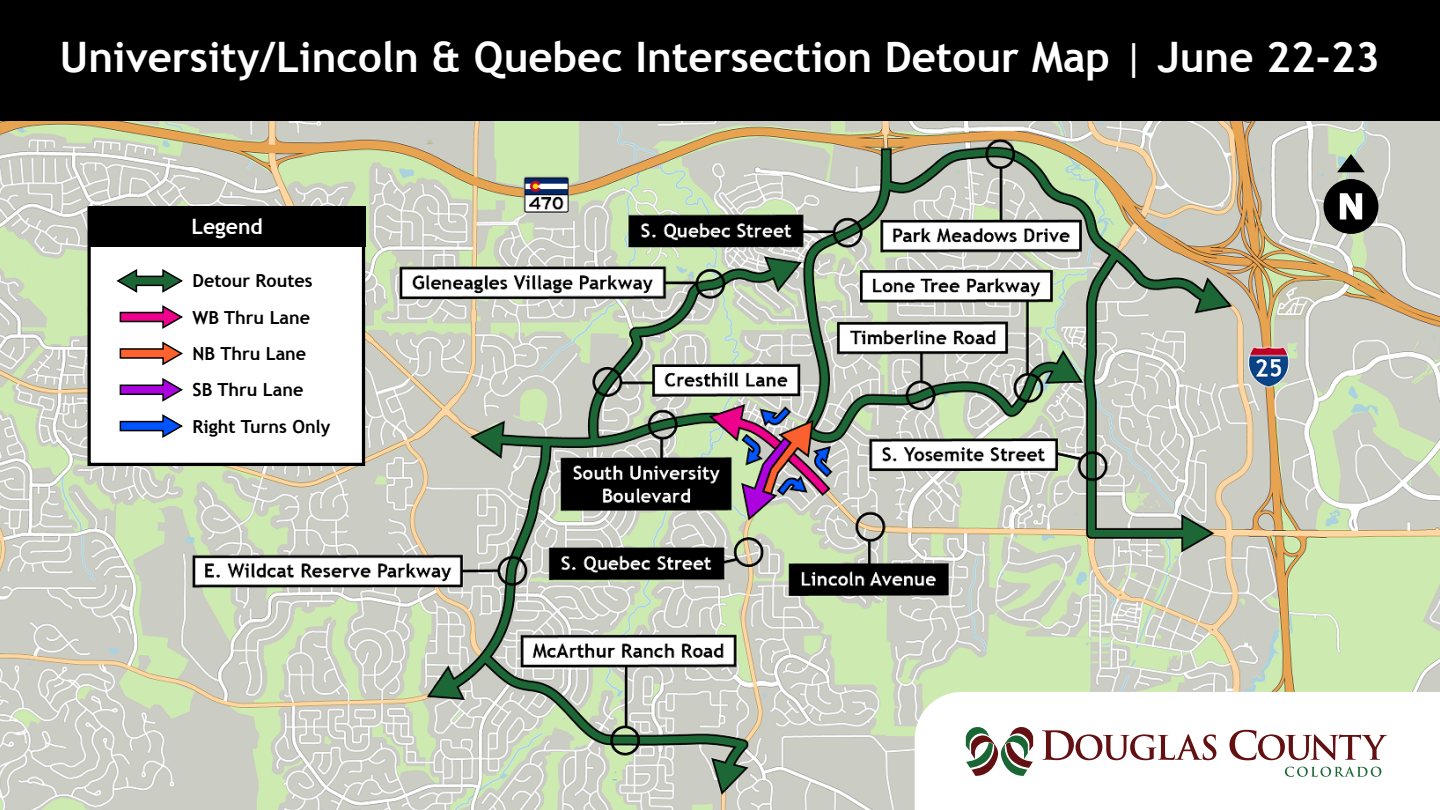
<style>
.page{position:relative;width:1440px;height:810px;background:#fff}
.page>*{position:absolute;margin:0;border:0;box-sizing:border-box;transform-origin:0 0}
.t1{font:700 42px "Trebuchet MS";color:#fff}
.t2{font:700 21.15px "Trebuchet MS";color:#fff}
.t3{font:700 18px/36.5px "Trebuchet MS";color:#000}
.s1{font-weight:400}
</style>
<div class="page">
<img style="left:0;top:121px;width:1440px;height:689px">
<svg style="left:914px;top:692px;width:526px;height:118px"></svg>
<div style="left:0;top:0;width:1440px;height:121px;background:#000"></div>
<div style="left:1323px;top:179px;width:55px;height:55px;background:#000;border-radius:50%"></div>
<svg style="left:1339px;top:193px;width:23px;height:26px"></svg>
<svg style="left:1337px;top:154px;width:28px;height:18px"></svg>
<svg style="left:1042px;top:730px;width:174px;height:30px"></svg>
<svg style="left:1229px;top:730px;width:158px;height:30px"></svg>
<svg style="left:966px;top:727px;width:67px;height:49px"></svg>
<svg style="left:1285px;top:767px;width:96px;height:10px"></svg>
<div style="left:89px;top:208px;width:274px;height:256px;background:#fff"></div>
<div style="left:87px;top:206px;width:278px;height:260px;border:3px solid #000"></div>
<div style="left:89px;top:206px;width:276px;height:41px;background:#000"></div>
<svg style="left:116px;top:269px;width:67px;height:24px"></svg>
<svg style="left:119px;top:305px;width:64px;height:24px"></svg>
<svg style="left:119px;top:341px;width:64px;height:25px"></svg>
<svg style="left:119px;top:378px;width:64px;height:24px"></svg>
<svg style="left:119px;top:414px;width:64px;height:24px"></svg>
<h1 class="t1" style="left:60px;top:31px;width:1321px">University/Lincoln &amp; Quebec Intersection Detour Map <span class="s1">|</span> June 22-23</h1>
<p class="t2" style="left:191px;top:213px;width:73px">Legend</p>
<p class="t3" style="left:192px;top:262px;width:140px">Detour Routes<br>WB Thru Lane<br>NB Thru Lane<br>SB Thru Lane<br>Right Turns Only</p>
</div>
